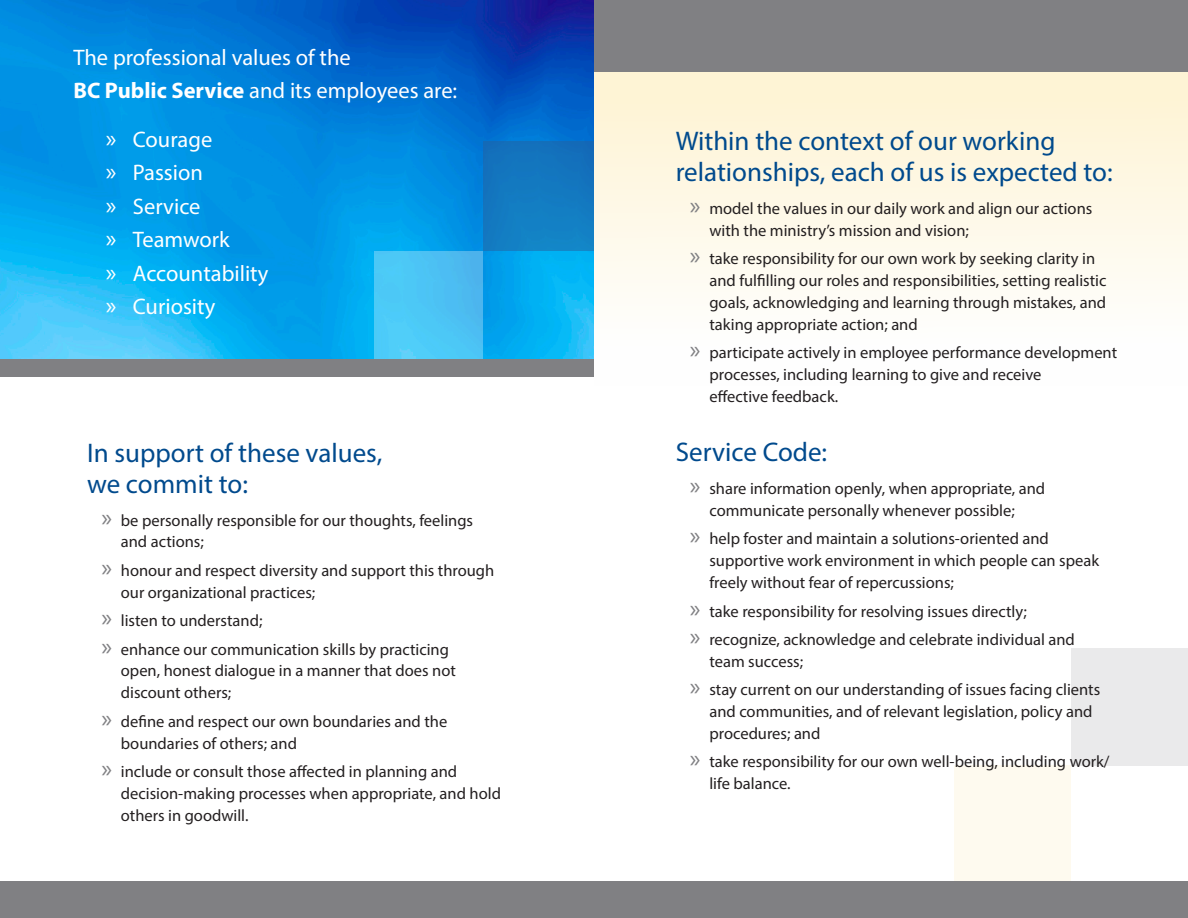
<style>
.page{position:relative;width:1188px;height:918px;background:#fff}
.page>*{position:absolute;margin:0;border:0;box-sizing:border-box;transform-origin:0 0}
.sub_heading{font:27px/30.9px "Myriad Pro";color:#004a8d}
.body{font:22.5px/33px "Myriad Pro";color:#fff}
.t1{font:16.5px/21.9px "Myriad Pro";color:#231f20}
.s1{font-weight:700}
.s2{font-size:25.5px}
.s3{font-size:25.5px;color:#808083}
</style>
<div class="page">
<img style="left:0;top:0;width:594px;height:360px">
<div style="left:954px;top:766px;width:117px;height:117px;background:#fefaef"></div>
<div style="left:1071px;top:648px;width:117px;height:118px;background:#eaeaeb"></div>
<svg style="left:594px;top:72px;width:594px;height:220px;fill:#fef7e3"></svg>
<div style="left:0;top:882px;width:1188px;height:36px;background:#808083"></div>
<div style="left:374px;top:251px;width:109px;height:109px;background:linear-gradient(to right,#4dcffa,#4cbaf0)"></div>
<div style="left:483px;top:142px;width:111px;height:109px;background:linear-gradient(to right,#1378c0,#137ac1)"></div>
<div style="left:0;top:360px;width:594px;height:17px;background:#808083"></div>
<div style="left:594px;top:0;width:594px;height:72px;background:#808083"></div>
<p class="body" style="left:73px;top:41px;width:385px">The professional values of the<br><span class="s1">BC Public Service</span> and its employees are:</p>
<p class="body" style="left:106px;top:123px;width:108px"><span class="s2">»</span> Courage</p>
<p class="body" style="left:106px;top:156px;width:99px"><span class="s2">»</span> Passion</p>
<p class="body" style="left:106px;top:189px;width:96px"><span class="s2">»</span> Service</p>
<p class="body" style="left:106px;top:223px;width:125px"><span class="s2">»</span> Teamwork</p>
<p class="body" style="left:106px;top:256px;width:164px"><span class="s2">»</span> Accountability</p>
<p class="body" style="left:106px;top:290px;width:111px"><span class="s2">»</span> Curiosity</p>
<p class="sub_heading" style="left:87px;top:437px;width:297px">In support of these values, we commit to:</p>
<p class="t1" style="left:121px;top:509px;width:354px;text-indent:-19px"><span class="s3">»</span> be personally responsible for our thoughts, feelings and actions;</p>
<p class="t1" style="left:121px;top:559px;width:375px;text-indent:-19px"><span class="s3">»</span> honour and respect diversity and support this through our organizational practices;</p>
<p class="t1" style="left:101px;top:609px;width:162px"><span class="s3">»</span> listen to understand;</p>
<p class="t1" style="left:121px;top:638px;width:337px;text-indent:-19px"><span class="s3">»</span> enhance our communication skills by practicing open, honest dialogue in a manner that does not discount others;</p>
<p class="t1" style="left:121px;top:710px;width:328px;text-indent:-19px"><span class="s3">»</span> define and respect our own boundaries and the boundaries of others; and</p>
<p class="t1" style="left:121px;top:760px;width:382px;text-indent:-19px"><span class="s3">»</span> include or consult those affected in planning and decision-making processes when appropriate, and hold others in goodwill.</p>
<p class="sub_heading" style="left:676px;top:125px;width:439px">Within the context of our working relationships, each of us is expected to:</p>
<p class="t1" style="left:709px;top:197px;width:384px;text-indent:-19px"><span class="s3">»</span> model the values in our daily work and align our actions with the ministry’s mission and vision;</p>
<p class="t1" style="left:709px;top:247px;width:399px;text-indent:-19px"><span class="s3">»</span> take responsibility for our own work by seeking clarity in and fulfilling our roles and responsibilities, setting realistic goals, acknowledging and learning through mistakes, and taking appropriate action; and</p>
<p class="t1" style="left:709px;top:342px;width:409px;text-indent:-19px"><span class="s3">»</span> participate actively in employee performance development processes, including learning to give and receive<br>effective feedback.</p>
<p class="sub_heading" style="left:676px;top:436px;width:153px">Service Code:</p>
<p class="t1" style="left:709px;top:477px;width:337px;text-indent:-19px"><span class="s3">»</span> share information openly, when appropriate, and communicate personally whenever possible;</p>
<p class="t1" style="left:709px;top:528px;width:391px;text-indent:-19px"><span class="s3">»</span> help foster and maintain a solutions-oriented and supportive work environment in which people can speak freely without fear of repercussions;</p>
<p class="t1" style="left:690px;top:600px;width:339px"><span class="s3">»</span> take responsibility for resolving issues directly;</p>
<p class="t1" style="left:709px;top:628px;width:367px;text-indent:-19px"><span class="s3">»</span> recognize, acknowledge and celebrate individual and team success;</p>
<p class="t1" style="left:709px;top:678px;width:392px;text-indent:-19px"><span class="s3">»</span> stay current on our understanding of issues facing clients and communities, and of relevant legislation, policy and procedures; and</p>
<p class="t1" style="left:709px;top:751px;width:402px;text-indent:-19px"><span class="s3">»</span> take responsibility for our own well-being, including work/ life balance.</p>
</div>
